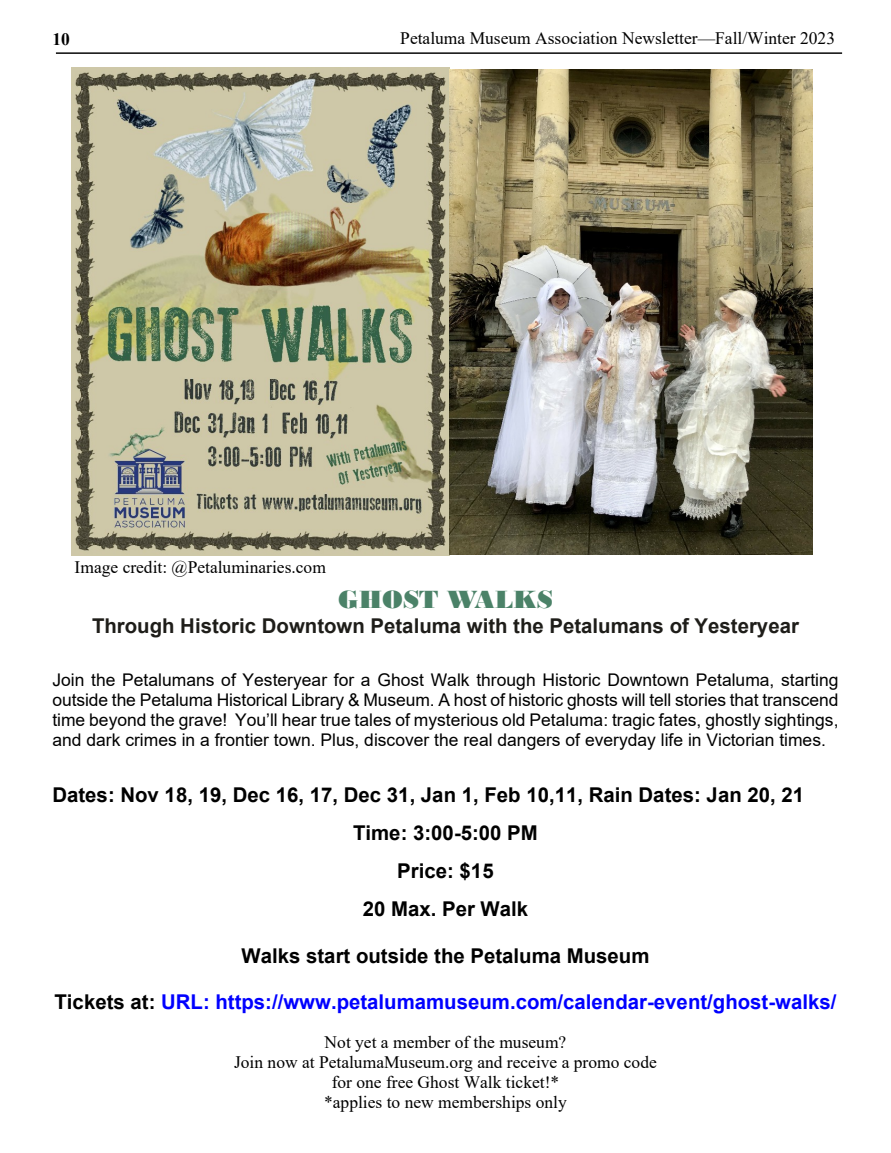
<style>
.page{position:relative;width:891px;height:1153px;background:#fff}
.page>*{position:absolute;margin:0;border:0;box-sizing:border-box;transform-origin:0 0}
.t1{font:26.25px "Bodoni MT Black";color:#4b8268}
.t2{font:700 20.4px "Arial";color:#000}
.t3{font:700 20.4px "Arial";color:#00f}
.t4{font:700 20.4px "Arial";color:#1e1d19}
.t5{font:17.4px/20px "Arial";color:#000;text-align:justify}
.t6{font:17.4px/20.1px "Times New Roman";color:#000;text-align:center}
.t7{font:700 17.4px "Times New Roman";color:#000}
.s1{color:#000}
</style>
<div class="page">
<img style="left:72px;top:68px;width:740px;height:487px">
<hr style="left:56px;top:52px;width:786px;height:2px;background:#000">
<p class="t7" style="left:52px;top:34px;width:19px">10</p>
<p class="t6" style="left:400px;top:29px;width:436px">Petaluma Museum Association Newsletter—Fall/Winter 2023</p>
<p class="t6" style="left:75px;top:559px;width:253px">Image credit: @Petaluminaries.com</p>
<h1 class="t1" style="left:338px;top:591px;width:216px">GHOST WALKS</h1>
<p class="t4" style="left:92px;top:618px;width:708px">Through Historic Downtown Petaluma with the Petalumans of Yesteryear</p>
<p class="t5" style="left:52px;top:671px;width:787px">Join the Petalumans of Yesteryear for a Ghost Walk through Historic Downtown Petaluma, starting outside the Petaluma Historical Library &amp; Museum. A host of historic ghosts will tell stories that transcend time beyond the grave! You’ll hear true tales of mysterious old Petaluma: tragic fates, ghostly sightings, and dark crimes in a frontier town. Plus, discover the real dangers of everyday life in Victorian times.</p>
<p class="t2" style="left:52px;top:787px;width:753px">Dates: Nov 18, 19, Dec 16, 17, Dec 31, Jan 1, Feb 10,11, Rain Dates: Jan 20, 21</p>
<p class="t2" style="left:353px;top:825px;width:186px">Time: 3:00-5:00 PM</p>
<p class="t2" style="left:397px;top:863px;width:98px">Price: $15</p>
<p class="t2" style="left:363px;top:901px;width:167px">20 Max. Per Walk</p>
<p class="t2" style="left:241px;top:947px;width:409px">Walks start outside the Petaluma Museum</p>
<p class="t3" style="left:55px;top:994px;width:783px"><span class="s1">Tickets at:</span> URL: https://www.petalumamuseum.com/calendar-event/ghost-walks/</p>
<p class="t6" style="left:234px;top:1033px;width:424px">Not yet a member of the museum?<br>Join now at PetalumaMuseum.org and receive a promo code for one free Ghost Walk ticket!*<br>*applies to new memberships only</p>
</div>
